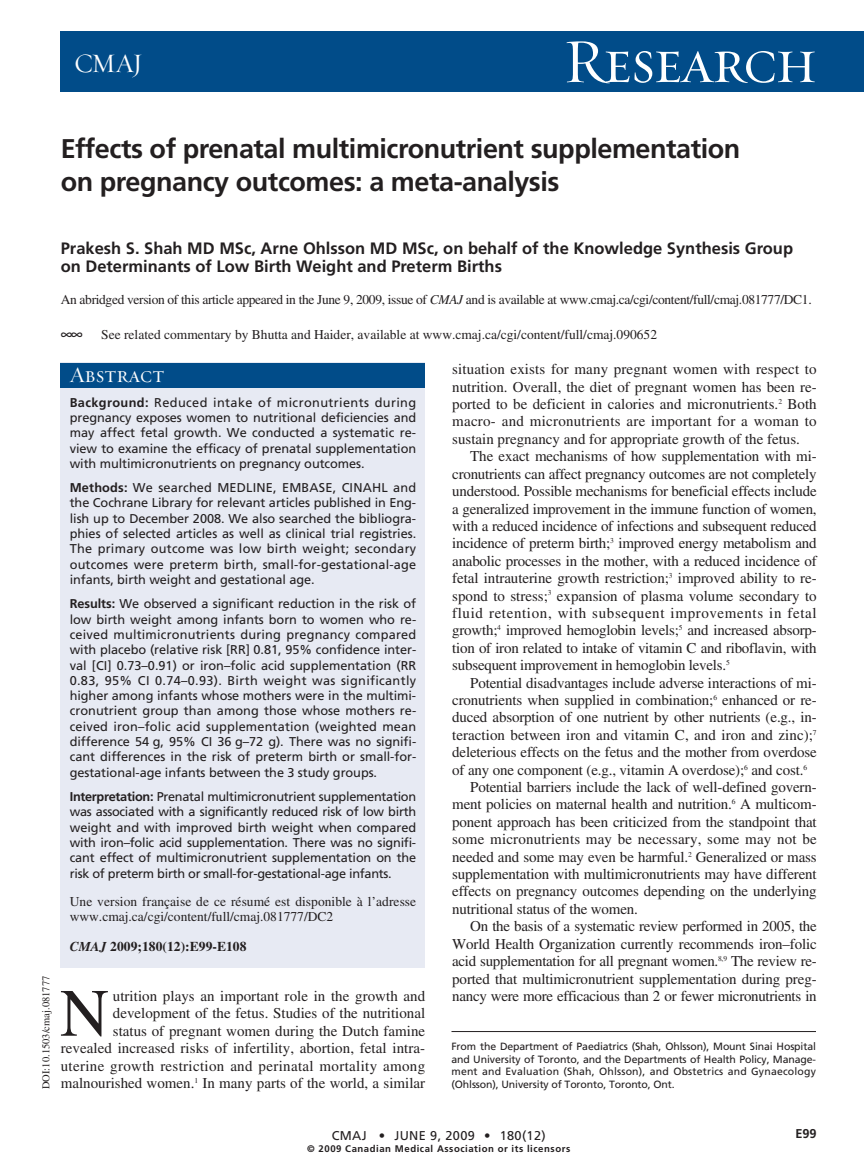
<style>
.page{position:relative;width:864px;height:1175px;background:#fff}
.page>*{position:absolute;margin:0;border:0;box-sizing:border-box;transform-origin:0 0}
.t1{font:67.5px "Times";color:#231f20}
.t2{font:63px "Requiem Display HTF Small Caps";letter-spacing:-.035em;color:#fff}
.t3{font:700 27px/33px "Frutiger";letter-spacing:-.015em;color:#231f20}
.t4{font:27px "Requiem Display HTF Roman";color:#fff}
.t5{font:22.5px "Requiem Display HTF Small Caps";color:#fff}
.t6{font:700 16.5px/18px "Frutiger";color:#231f20}
.t7{font:15px/17.4px "Times";letter-spacing:-.01em;color:#231f20;text-align:justify}
.t8{font:15px "Times";letter-spacing:.015em;color:#231f20}
.t9{font:13.5px/15px "Times";color:#231f20}
.t10{font:13.5px "Times";letter-spacing:-.025em;color:#231f20}
.t11{font:700 13.5px "Times";letter-spacing:.005em;color:#231f20}
.t12{font:12.75px/15.3px "Frutiger";letter-spacing:-.005em;color:#231f20;text-align:justify}
.t13{font:12.75px "Frutiger";letter-spacing:.03em;color:#231f20}
.t14{font:700 12.75px "Frutiger";color:#231f20}
.t15{font:10.5px/12.8px "Frutiger";letter-spacing:-.01em;color:#231f20;text-align:justify}
.t16{font:10.5px "Times";color:#231f20}
.t17{font:700 9.6px "Frutiger";letter-spacing:.055em;color:#231f20}
.s1{font-style:italic}
.s2{font-family:"Quadraat Sans Caps Expert";font-size:16.5px}
.s3{font-weight:700}
</style>
<div class="page">
<hr style="left:452px;top:1031px;width:364px;height:1px;background:#231f20">
<div style="left:61px;top:32px;width:803px;height:60px;background:#014c89"></div>
<div style="left:61px;top:362px;width:364px;height:606px;background:#e7eaf3"></div>
<div style="left:61px;top:363px;width:364px;height:25px;background:#014c89"></div>
<h3 class="t4" style="left:74px;top:53px;width:70px">CMAJ</h3>
<h2 class="t2" style="left:563px;top:23px;width:256px">Research</h2>
<h3 class="t3" style="left:61px;top:134px;width:681px">Effects of prenatal multimicronutrient supplementation on pregnancy outcomes: a meta-analysis</h3>
<p class="t6" style="left:61px;top:241px;width:734px">Prakesh S. Shah MD MSc, Arne Ohlsson MD MSc, on behalf of the Knowledge Synthesis Group on Determinants of Low Birth Weight and Preterm Births</p>
<p class="t10" style="left:61px;top:294px;width:752px">An abridged version of this article appeared in the June 9, 2009, issue of <span class="s1">CMAJ</span> and is available at www.cmaj.ca/cgi/content/full/cmaj.081777/DC1.</p>
<p class="t16" style="left:42px;top:1089px;width:115px;rotate:-90deg">DOI:10.1503/cmaj.081777</p>
<p class="t9" style="left:61px;top:328px;width:598px"><span class="s2">@@</span> See related commentary by Bhutta and Haider, available at www.cmaj.ca/cgi/content/full/cmaj.090652</p>
<h3 class="t5" style="left:70px;top:361px;width:96px">Abstract</h3>
<p class="t12" style="left:70px;top:395px;width:348px"><span class="s3">Background:</span> Reduced intake of micronutrients during pregnancy exposes women to nutritional deficiencies and may affect fetal growth. We conducted a systematic re&shy;view to examine the efficacy of prenatal supplementation with multimicronutrients on pregnancy outcomes.</p>
<p class="t12" style="left:70px;top:481px;width:348px"><span class="s3">Methods:</span> We searched MEDLINE, EMBASE, CINAHL and the Cochrane Library for relevant articles published in Eng&shy;lish up to December 2008. We also searched the bibliogra&shy;phies of selected articles as well as clinical trial registries.<br>The primary outcome was low birth weight; secondary outcomes were preterm birth, small-for-gestational-age infants, birth weight and gestational age.</p>
<p class="t12" style="left:70px;top:597px;width:348px"><span class="s3">Results:</span> We observed a significant reduction in the risk of low birth weight among infants born to women who re&shy;ceived multimicronutrients during pregnancy compared with placebo (relative risk [RR] 0.81, 95% confidence inter&shy;val [CI] 0.73–0.91) or iron–folic acid supplementation (RR 0.83, 95% CI 0.74–0.93). Birth weight was significantly higher among infants whose mothers were in the multimi&shy;cronutrient group than among those whose mothers re&shy;ceived iron–folic acid supplementation (weighted mean difference 54 g, 95% CI 36 g–72 g). There was no signifi&shy;cant differences in the risk of preterm birth or small-for&shy;gestational-age infants between the 3 study groups.</p>
<p class="t12" style="left:70px;top:790px;width:348px"><span class="s3">Interpretation:</span> Prenatal multimicronutrient supplementation was associated with a significantly reduced risk of low birth weight and with improved birth weight when compared with iron–folic acid supplementation. There was no signifi&shy;cant effect of multimicronutrient supplementation on the risk of preterm birth or small-for-gestational-age infants.</p>
<p class="t9" style="left:70px;top:895px;width:348px">Une version française de ce résumé est disponible à l’adresse www.cmaj.ca/cgi/content/full/cmaj.081777/DC2</p>
<p class="t11" style="left:70px;top:941px;width:178px"><span class="s1">CMAJ</span> 2009;180(12):E99-E108</p>
<p class="t7" style="left:61px;top:988px;width:366px;text-align:right">utrition plays an important role in the growth and development of the fetus. Studies of the nutritional<br>status of pregnant women during the Dutch famine revealed increased risks of infertility, abortion, fetal intra&shy;uterine growth restriction and perinatal mortality among malnourished women.<sup>1</sup> In many parts of the world, a similar</p>
<h1 class="t1" style="left:60px;top:988px;width:50px">N</h1>
<p class="t7" style="left:452px;top:362px;width:366px">situation exists for many pregnant women with respect to nutrition. Overall, the diet of pregnant women has been re&shy;ported to be deficient in calories and micronutrients.<sup>2</sup> Both macro- and micronutrients are important for a woman to sustain pregnancy and for appropriate growth of the fetus.</p>
<p class="t7" style="left:452px;top:449px;width:366px;text-indent:18px">The exact mechanisms of how supplementation with mi&shy;cronutrients can affect pregnancy outcomes are not completely understood. Possible mechanisms for beneficial effects include a generalized improvement in the immune function of women, with a reduced incidence of infections and subsequent reduced incidence of preterm birth;<sup>3</sup> improved energy metabolism and anabolic processes in the mother, with a reduced incidence of fetal intrauterine growth restriction;<sup>3</sup> improved ability to re&shy;spond to stress;<sup>3</sup> expansion of plasma volume secondary to fluid retention, with subsequent improvements in fetal growth;<sup>4</sup> improved hemoglobin levels;<sup>5</sup> and increased absorp&shy;tion of iron related to intake of vitamin C and riboflavin, with subsequent improvement in hemoglobin levels.<sup>5</sup></p>
<p class="t7" style="left:470px;top:675px;width:348px">Potential disadvantages include adverse interactions of mi-</p>
<p class="t7" style="left:452px;top:692px;width:366px">cronutrients when supplied in combination;<sup>6</sup> enhanced or re-</p>
<p class="t7" style="left:452px;top:710px;width:366px">duced absorption of one nutrient by other nutrients (e.g., in-</p>
<p class="t7" style="left:452px;top:727px;width:366px">teraction between iron and vitamin C, and iron and zinc);<sup>7</sup></p>
<p class="t7" style="left:452px;top:745px;width:366px">deleterious effects on the fetus and the mother from overdose</p>
<p class="t7" style="left:452px;top:762px;width:356px">of any one component (e.g., vitamin A overdose);<sup>6</sup> and cost.<sup>6</sup></p>
<p class="t7" style="left:470px;top:779px;width:348px">Potential barriers include the lack of well-defined govern-</p>
<p class="t7" style="left:452px;top:797px;width:366px">ment policies on maternal health and nutrition.<sup>6</sup> A multicom-</p>
<p class="t7" style="left:452px;top:814px;width:366px">ponent approach has been criticized from the standpoint that</p>
<p class="t8" style="left:452px;top:833px;width:366px">some micronutrients may be necessary, some may not be</p>
<p class="t7" style="left:452px;top:849px;width:366px">needed and some may even be harmful.<sup>2</sup> Generalized or mass</p>
<p class="t7" style="left:452px;top:866px;width:366px">supplementation with multimicronutrients may have different</p>
<p class="t7" style="left:452px;top:884px;width:366px">effects on pregnancy outcomes depending on the underlying</p>
<p class="t7" style="left:452px;top:901px;width:187px">nutritional status of the women.</p>
<p class="t7" style="left:470px;top:919px;width:348px">On the basis of a systematic review performed in 2005, the</p>
<p class="t7" style="left:452px;top:936px;width:366px">World Health Organization currently recommends iron–folic</p>
<p class="t7" style="left:452px;top:953px;width:366px">acid supplementation for all pregnant women.<sup>8,9</sup> The review re-</p>
<p class="t7" style="left:452px;top:971px;width:366px">ported that multimicronutrient supplementation during preg-</p>
<p class="t7" style="left:452px;top:988px;width:366px">nancy were more efficacious than 2 or fewer micronutrients in</p>
<p class="t15" style="left:452px;top:1040px;width:366px">From the Department of Paediatrics (Shah, Ohlsson), Mount Sinai Hospital and University of Toronto, and the Departments of Health Policy, Manage&shy;ment and Evaluation (Shah, Ohlsson), and Obstetrics and Gynaecology (Ohlsson), University of Toronto, Toronto, Ont.</p>
<p class="t13" style="left:332px;top:1130px;width:215px">CMAJ • JUNE 9, 2009 • 180(12)</p>
<p class="t17" style="left:307px;top:1145px;width:265px">© 2009 Canadian Medical Association or its licensors</p>
<p class="t14" style="left:795px;top:1128px;width:23px">E99</p>
</div>
